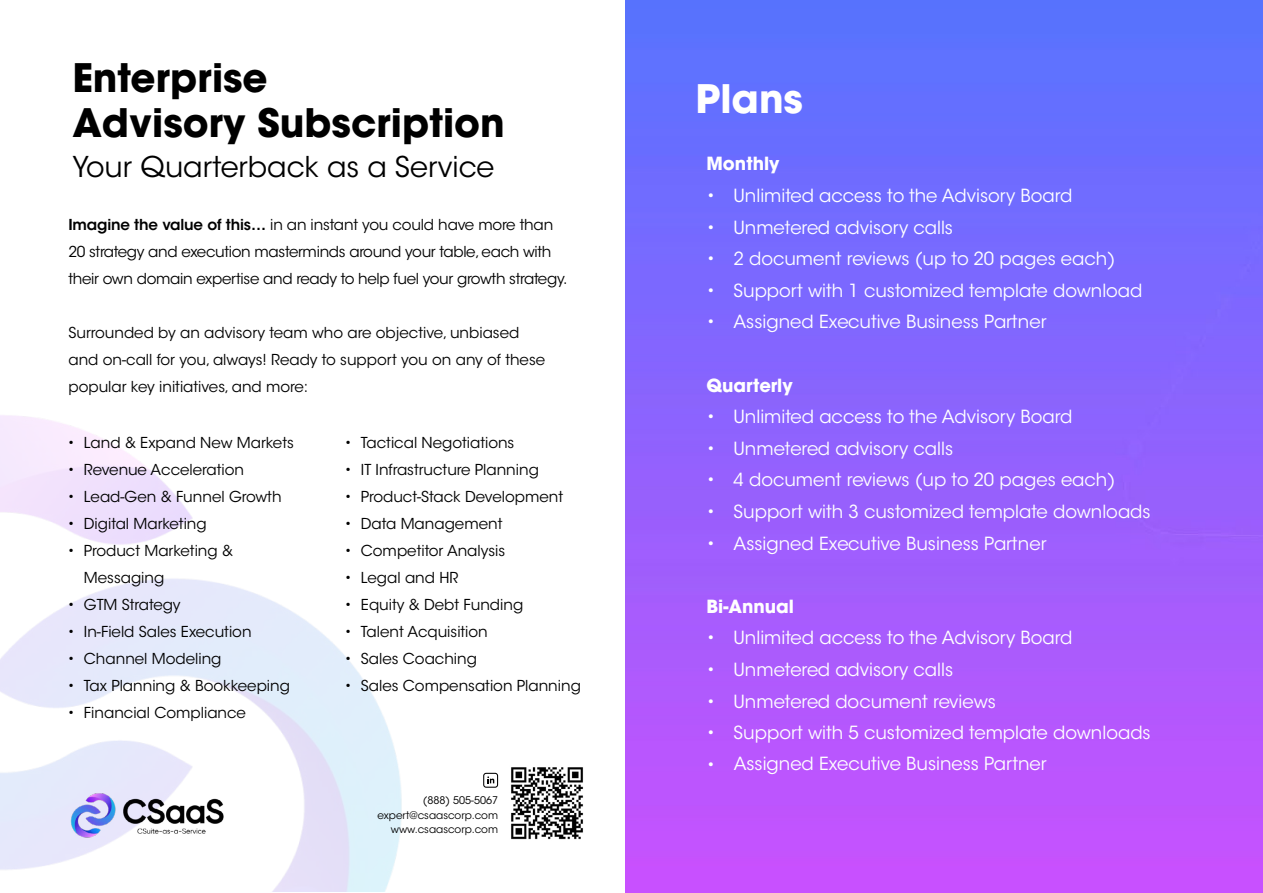
<style>
.page{position:relative;width:1263px;height:893px;background:#fff}
.page>*{position:absolute;margin:0;border:0;box-sizing:border-box;transform-origin:0 0}
.t1{font:700 39px/44.4px "ITC Avant Garde Std";color:#000}
.t2{font:700 39px "ITC Avant Garde Std";color:#fff}
.t3{font:28.5px "ITC Avant Garde Std";color:#000}
.t4{font:18px/31.7px "ITC Avant Garde Std";color:#fff}
.t5{font:700 18px "ITC Avant Garde Std";color:#fff}
.t6{font:15px/27px "ITC Avant Garde Std";color:#000}
.t7{font:15px/27px "ITC Avant Garde Std";letter-spacing:-.02em;color:#000}
.t8{font:10.5px/14.7px "ITC Avant Garde Std";color:#000;text-align:right}
.s1{font-weight:600}
</style>
<div class="page">
<img style="left:0;top:415px;width:499px;height:476px">
<img style="left:625px;top:0;width:638px;height:893px">
<div style="left:484px;top:773px;width:14px;height:14px;background:#fff;border-radius:2px"></div>
<div style="left:483px;top:773px;width:15px;height:15px;border:1px solid #000;border-radius:2px"></div>
<svg style="left:487px;top:776px;width:7px;height:7px"></svg>
<img style="left:511px;top:767px;width:73px;height:73px">
<img style="left:70px;top:790px;width:155px;height:52px">
<h1 class="t1" style="left:72px;top:55px;width:434px">Enterprise<br>Advisory Subscription</h1>
<h2 class="t3" style="left:72px;top:150px;width:424px">Your Quarterback as a Service</h2>
<p class="t7" style="left:68px;top:211px;width:500px"><span class="s1">Imagine the value of this…</span> in an instant you could have more than<br>20 strategy and execution masterminds around your table, each with their own domain expertise and ready to help fuel your growth strategy.</p>
<p class="t6" style="left:68px;top:319px;width:478px">Surrounded by an advisory team who are objective, unbiased and on-call for you, always! Ready to support you on any of these popular key initiatives, and more:</p>
<p class="t6" style="left:67px;top:429px;width:228px">• Land &amp; Expand New Markets</p>
<p class="t6" style="left:67px;top:456px;width:178px">• Revenue Acceleration</p>
<p class="t6" style="left:67px;top:483px;width:216px">• Lead-Gen &amp; Funnel Growth</p>
<p class="t6" style="left:67px;top:510px;width:141px">• Digital Marketing</p>
<p class="t6" style="left:84px;top:537px;width:151px;text-indent:-16px">• Product Marketing &amp;<br>Messaging</p>
<p class="t6" style="left:67px;top:591px;width:115px">• GTM Strategy</p>
<p class="t6" style="left:67px;top:618px;width:186px">• In-Field Sales Execution</p>
<p class="t6" style="left:67px;top:645px;width:156px">• Channel Modeling</p>
<p class="t6" style="left:67px;top:672px;width:224px">• Tax Planning &amp; Bookkeeping</p>
<p class="t6" style="left:67px;top:699px;width:180px">• Financial Compliance</p>
<p class="t6" style="left:344px;top:429px;width:171px">• Tactical Negotiations</p>
<p class="t6" style="left:344px;top:456px;width:196px">• IT Infrastructure Planning</p>
<p class="t6" style="left:344px;top:483px;width:220px">• Product-Stack Development</p>
<p class="t6" style="left:344px;top:510px;width:159px">• Data Management</p>
<p class="t6" style="left:344px;top:537px;width:162px">• Competitor Analysis</p>
<p class="t6" style="left:344px;top:564px;width:115px">• Legal and HR</p>
<p class="t6" style="left:344px;top:591px;width:180px">• Equity &amp; Debt Funding</p>
<p class="t6" style="left:344px;top:618px;width:145px">• Talent Acquisition</p>
<p class="t6" style="left:344px;top:645px;width:134px">• Sales Coaching</p>
<p class="t6" style="left:344px;top:672px;width:238px">• Sales Compensation Planning</p>
<p class="t8" style="left:377px;top:793px;width:122px">(888) 505-5067 expert@csaascorp.com www.csaascorp.com</p>
<h1 class="t2" style="left:695px;top:73px;width:109px">Plans</h1>
<p class="t5" style="left:706px;top:152px;width:74px">Monthly</p>
<p class="t4" style="left:706px;top:180px;width:367px">• Unlimited access to the Advisory Board</p>
<p class="t4" style="left:706px;top:212px;width:248px">• Unmetered advisory calls</p>
<p class="t4" style="left:706px;top:243px;width:410px">• 2 document reviews (up to 20 pages each)</p>
<p class="t4" style="left:706px;top:275px;width:438px">• Support with 1 customized template download</p>
<p class="t4" style="left:706px;top:306px;width:341px">• Assigned Executive Business Partner</p>
<p class="t5" style="left:706px;top:373px;width:88px">Quarterly</p>
<p class="t4" style="left:706px;top:401px;width:367px">• Unlimited access to the Advisory Board</p>
<p class="t4" style="left:706px;top:433px;width:248px">• Unmetered advisory calls</p>
<p class="t4" style="left:706px;top:464px;width:410px">• 4 document reviews (up to 20 pages each)</p>
<p class="t4" style="left:706px;top:496px;width:446px">• Support with 3 customized template downloads</p>
<p class="t4" style="left:706px;top:527px;width:341px">• Assigned Executive Business Partner</p>
<p class="t5" style="left:706px;top:594px;width:89px">Bi-Annual</p>
<p class="t4" style="left:706px;top:622px;width:367px">• Unlimited access to the Advisory Board</p>
<p class="t4" style="left:706px;top:654px;width:248px">• Unmetered advisory calls</p>
<p class="t4" style="left:706px;top:685px;width:291px">• Unmetered document reviews</p>
<p class="t4" style="left:706px;top:717px;width:446px">• Support with 5 customized template downloads •</p>
<p class="t4" style="left:734px;top:748px;width:314px">Assigned Executive Business Partner</p>
</div>
